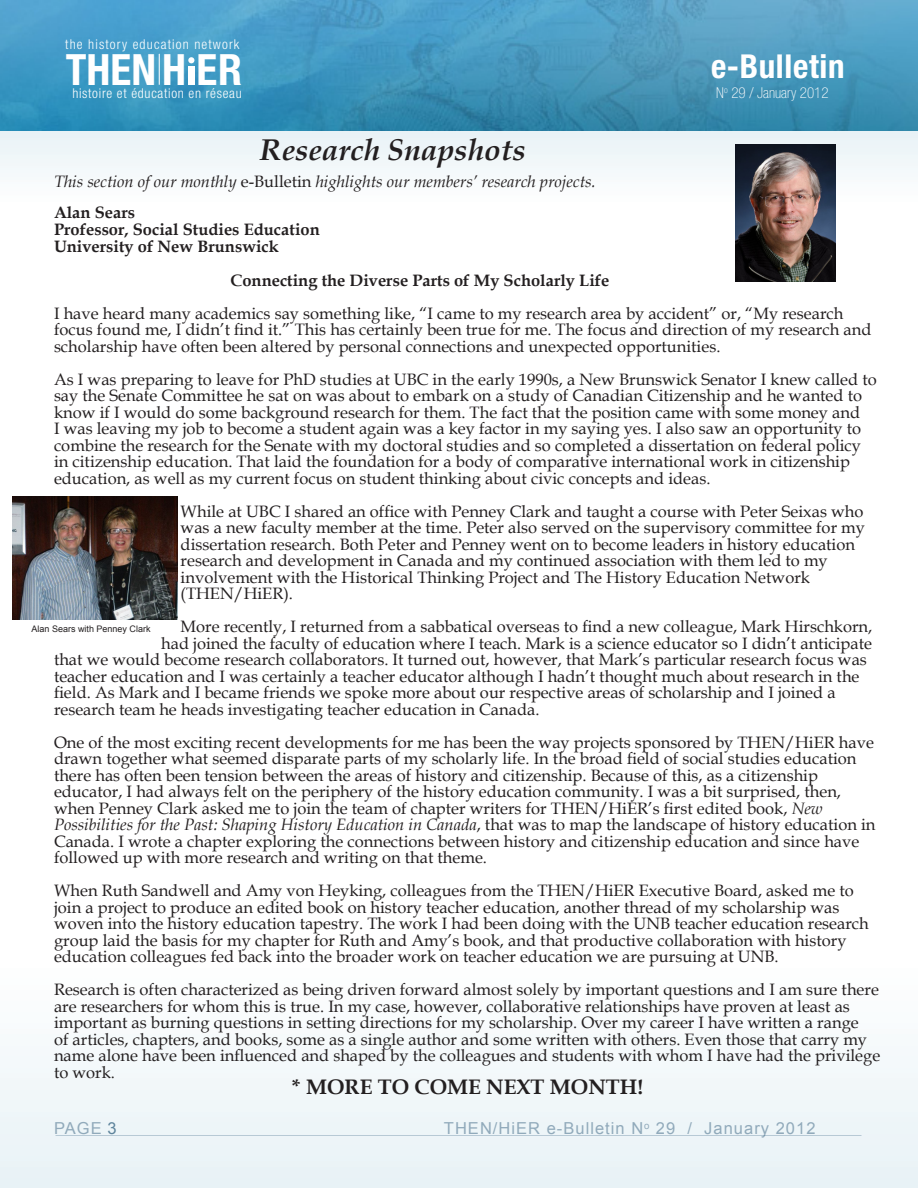
<style>
.page{position:relative;width:918px;height:1188px;background:#fff}
.page>*{position:absolute;margin:0;border:0;box-sizing:border-box;transform-origin:0 0}
.t1{font:700 condensed 43.2px "Helvetica Neue";color:#fff}
.t2{font:700 condensed 33px "Helvetica Neue";letter-spacing:.02em;color:#fff}
.t3{font:italic 700 30px "Book Antiqua";color:#231f20}
.t4{font:700 21px "Book Antiqua";color:#231f20}
.t5{font:16.5px/16.5px "Book Antiqua";color:#231f20}
.t6{font:700 16.5px "Book Antiqua";color:#231f20}
.t7{font:italic 16.5px "Book Antiqua";color:#231f20}
.t8{font:16.5px "Arial";letter-spacing:.06em;color:#91aabb}
.t9{font:100 condensed 15px "Helvetica Neue";color:#fff}
.t10{font:300 condensed 13.65px "Helvetica Neue";letter-spacing:.05em;color:#fff}
.t11{font:300 condensed 13.65px "Helvetica Neue";letter-spacing:.07em;color:#fff}
.t12{font:9px "Arial";color:#231f20}
.s1{font-style:normal}
.s2{font-style:italic}
.s3{color:#5e849c}
</style>
<div class="page">
<div style="left:0;top:963px;width:918px;height:225px;background:#f3f8fa"></div>
<hr style="left:56px;top:1135px;width:805px;height:1px;background:#003b62">
<div style="left:0;top:130px;width:918px;height:72px;background:#f2f7f9"></div>
<img style="left:0;top:0;width:918px;height:130px">
<hr style="left:159px;top:54px;width:1px;height:31px;background:#fff">
<div style="left:188px;top:66px;width:6px;height:19px;background:#fff"></div>
<svg style="left:188px;top:57px;width:6px;height:6px"></svg>
<img style="left:12px;top:496px;width:166px;height:123px">
<img style="left:735px;top:144px;width:101px;height:138px">
<p class="t11" style="left:65px;top:36px;width:176px">the history education network</p>
<p class="t10" style="left:72px;top:86px;width:171px">histoire et éducation en réseau</p>
<h1 class="t1" style="left:66px;top:43px;width:178px">THENH ER</h1>
<h2 class="t2" style="left:711px;top:46px;width:135px">e-Bulletin</h2>
<p class="t9" style="left:716px;top:84px;width:114px">N<sup>o</sup> 29 / January 2012</p>
<p class="t3" style="left:260px;top:129px;width:267px">Research Snapshots</p>
<p class="t7" style="left:54px;top:170px;width:543px">This section of our monthly <span class="s1">e-Bulletin</span> highlights our members’ research projects.</p>
<p class="t6" style="left:54px;top:201px;width:83px">Alan Sears</p>
<p class="t6" style="left:54px;top:218px;width:267px">Professor, Social Studies Education</p>
<p class="t6" style="left:54px;top:235px;width:227px">University of New Brunswick</p>
<p class="t6" style="left:231px;top:269px;width:381px">Connecting the Diverse Parts of My Scholarly Life</p>
<p class="t5" style="left:54px;top:305px;width:819px">I have heard many academics say something like, “I came to my research area by accident” or, “My research focus found me, I didn’t find it.” This has certainly been true for me. The focus and direction of my research and scholarship have often been altered by personal connections and unexpected opportunities.</p>
<p class="t5" style="left:54px;top:371px;width:824px">As I was preparing to leave for PhD studies at UBC in the early 1990s, a New Brunswick Senator I knew called to say the Senate Committee he sat on was about to embark on a study of Canadian Citizenship and he wanted to know if I would do some background research for them. The fact that the position came with some money and<br>I was leaving my job to become a student again was a key factor in my saying yes. I also saw an opportunity to combine the research for the Senate with my doctoral studies and so completed a dissertation on federal policy in citizenship education. That laid the foundation for a body of comparative international work in citizenship education, as well as my current focus on student thinking about civic concepts and ideas.</p>
<p class="t5" style="left:181px;top:503px;width:686px">While at UBC I shared an office with Penney Clark and taught a course with Peter Seixas who was a new faculty member at the time. Peter also served on the supervisory committee for my dissertation research. Both Peter and Penney went on to become leaders in history education research and development in Canada and my continued association with them led to my involvement with the Historical Thinking Project and The History Education Network</p>
<p class="t5" style="left:181px;top:585px;width:114px">(THEN/HiER).</p>
<p class="t5" style="left:181px;top:618px;width:693px">More recently, I returned from a sabbatical overseas to find a new colleague, Mark Hirschkorn,</p>
<p class="t5" style="left:161px;top:635px;width:712px">had joined the faculty of education where I teach. Mark is a science educator so I didn’t anticipate</p>
<p class="t5" style="left:54px;top:651px;width:814px">that we would become research collaborators. It turned out, however, that Mark’s particular research focus was</p>
<p class="t5" style="left:54px;top:668px;width:807px">teacher education and I was certainly a teacher educator although I hadn’t thought much about research in the</p>
<p class="t5" style="left:54px;top:684px;width:783px">field. As Mark and I became friends we spoke more about our respective areas of scholarship and I joined a</p>
<p class="t5" style="left:54px;top:701px;width:487px">research team he heads investigating teacher education in Canada.</p>
<p class="t5" style="left:54px;top:734px;width:823px">One of the most exciting recent developments for me has been the way projects sponsored by THEN/HiER have drawn together what seemed disparate parts of my scholarly life. In the broad field of social studies education there has often been tension between the areas of history and citizenship. Because of this, as a citizenship educator, I had always felt on the periphery of the history education community. I was a bit surprised, then, when Penney Clark asked me to join the team of chapter writers for THEN/HiER’s first edited book, <span class="s2">New Possibilities for the Past: Shaping History Education in Canada</span>, that was to map the landscape of history education in Canada. I wrote a chapter exploring the connections between history and citizenship education and since have followed up with more research and writing on that theme.</p>
<p class="t5" style="left:54px;top:882px;width:816px">When Ruth Sandwell and Amy von Heyking, colleagues from the THEN/HiER Executive Board, asked me to join a project to produce an edited book on history teacher education, another thread of my scholarship was woven into the history education tapestry. The work I had been doing with the UNB teacher education research group laid the basis for my chapter for Ruth and Amy’s book, and that productive collaboration with history education colleagues fed back into the broader work on teacher education we are pursuing at UNB.</p>
<p class="t5" style="left:54px;top:981px;width:828px">Research is often characterized as being driven forward almost solely by important questions and I am sure there are researchers for whom this is true. In my case, however, collaborative relationships have proven at least as important as burning questions in setting directions for my scholarship. Over my career I have written a range<br>of articles, chapters, and books, some as a single author and some written with others. Even those that carry my name alone have been influenced and shaped by the colleagues and students with whom I have had the privilege to work.</p>
<p class="t4" style="left:292px;top:1073px;width:353px">* MORE TO COME NEXT MONTH!</p>
<p class="t12" style="left:32px;top:623px;width:121px">Alan Sears with Penney Clark</p>
<p class="t8" style="left:54px;top:1117px;width:64px">PAGE <span class="s3">3</span></p>
<p class="t8" style="left:444px;top:1117px;width:373px">THEN/HiER e-Bulletin N<sup>o</sup> 29 / January 2012</p>
</div>
